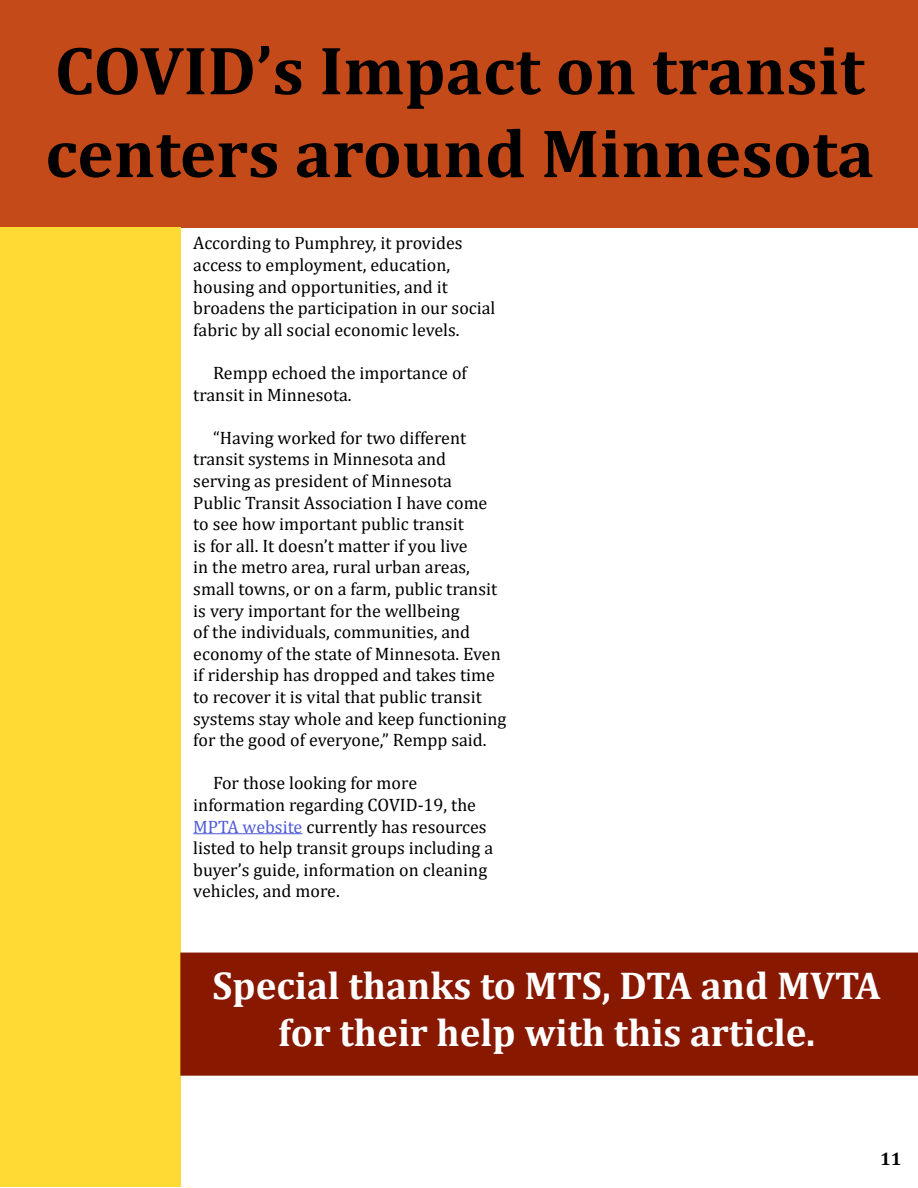
<style>
.page{position:relative;width:918px;height:1188px;background:#fff}
.page>*{position:absolute;margin:0;border:0;box-sizing:border-box;transform-origin:0 0}
.t1{font:700 69px/82.8px "Cambria";color:#000}
.t2{font:700 39px/46.8px "Cambria";color:#fff;text-align:center}
.t3{font:18px/21.6px "Cambria";color:#000}
.t4{font:700 18px "Cambria";color:#000}
.s1{color:#4f5cd6}
</style>
<div class="page">
<div style="left:1px;top:0;width:917px;height:227px;background:#c54a1a"></div>
<div style="left:0;top:227px;width:180px;height:959px;background:#ffda34"></div>
<hr style="left:193px;top:833px;width:109px;height:1px;background:#4f5cd6">
<div style="left:181px;top:953px;width:736px;height:122px;background:#881800"></div>
<div style="left:180px;top:953px;width:738px;height:123px;border:2px solid #881800"></div>
<h1 class="t1" style="left:45px;top:27px;width:831px">COVID’s Impact on transit centers around Minnesota</h1>
<p class="t3" style="left:193px;top:232px;width:304px">According to Pumphrey, it provides access to employment, education, housing and opportunities, and it broadens the participation in our social fabric by all social economic levels.</p>
<p class="t3" style="left:193px;top:362px;width:275px;text-indent:20px">Rempp echoed the importance of transit in Minnesota.</p>
<p class="t3" style="left:193px;top:427px;width:315px;text-indent:20px">“Having worked for two different transit systems in Minnesota and serving as president of Minnesota<br>Public Transit Association I have come to see how important public transit<br>is for all. It doesn’t matter if you live<br>in the metro area, rural urban areas, small towns, or on a farm, public transit is very important for the wellbeing<br>of the individuals, communities, and economy of the state of Minnesota. Even if ridership has dropped and takes time to recover it is vital that public transit systems stay whole and keep functioning for the good of everyone,” Rempp said.</p>
<p class="t3" style="left:193px;top:772px;width:301px;text-indent:20px">For those looking for more information regarding COVID-19, the <span class="s1">MPTA website</span> currently has resources listed to help transit groups including a buyer’s guide, information on cleaning vehicles, and more.</p>
<h2 class="t2" style="left:213px;top:961px;width:670px">Special thanks to MTS, DTA and MVTA for their help with this article.</h2>
<p class="t4" style="left:880px;top:1146px;width:23px">11</p>
</div>
